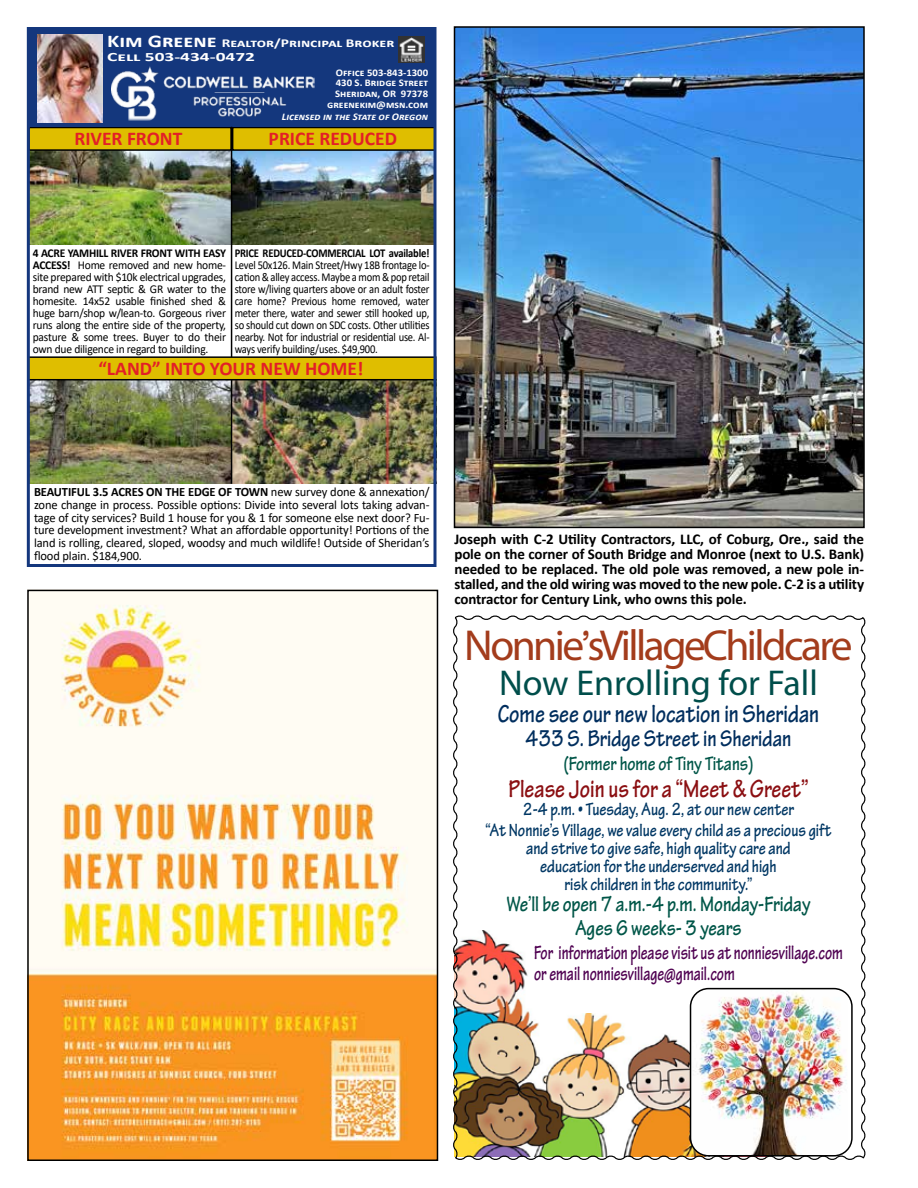
<style>
.page{position:relative;width:918px;height:1188px;background:#fff}
.page>*{position:absolute;margin:0;border:0;box-sizing:border-box;transform-origin:0 0}
.t1{font:43.5px "Myriad Pro";letter-spacing:-.06em;color:#a33c1c}
.t2{font:36px "Myriad Pro";color:#004e4b}
.t3{font:700 26.25px "Tekton Pro";color:#002e5e;scale:.8 1}
.t4{font:700 26.25px "Tekton Pro";color:#8b0f12;scale:.8 1}
.t5{font:700 24.3px "Tekton Pro";color:#002e5e;scale:.8 1}
.t6{font:700 22.5px/24px "Tekton Pro";color:#005648;text-align:center;scale:.8 1}
.t7{font:700 20.7px/21px "Tekton Pro";color:#4f0051;scale:.7 1}
.t8{font:700 20.7px "Tekton Pro";color:#005648;scale:.8 1}
.t9{font:700 19.5px "Calibri";color:#e31f27}
.t10{font:700 18.75px/18px "Tekton Pro";color:#003764;text-align:center;scale:.8 1}
.t11{font:700 15px/15px "Calibri";letter-spacing:-.01em;color:#000;text-align:justify}
.t12{font:12.75px/12.8px "Calibri";letter-spacing:-.01em;color:#000;text-align:justify}
.t13{font:700 12.75px "Calibri";color:#fff;scale:1.53 1}
.t14{font:700 12.15px "Calibri";color:#fff;scale:1.28 1}
.t15{font:12px/12px "Calibri";letter-spacing:-.02em;color:#000;text-align:justify;scale:.88 1}
.t16{font:12px/12px "Calibri";letter-spacing:-.02em;color:#000;text-align:justify;scale:.96 1}
.t17{font:700 12px "Calibri";letter-spacing:-.02em;color:#000;scale:.88 1}
.t18{font:700 10.2px/10.5px "Calibri";color:#fff;text-align:justify;scale:1.06 1}
.t19{font:italic 700 10.2px "Calibri";color:#fff;scale:1.06 1}
.s1{font-size:17.85px}
.s2{font-weight:700}
.s3{font-family:"Tekton Pro";font-weight:700}
</style>
<div class="page">
<img style="left:30px;top:593px;width:405px;height:565px">
<div style="left:27px;top:590px;width:411px;height:571px;border:2px solid #000"></div>
<img style="left:457px;top:29px;width:405px;height:496px">
<div style="left:454px;top:26px;width:411px;height:502px;border:2px solid #000"></div>
<svg style="left:453px;top:615px;width:413px;height:545px"></svg>
<img style="left:691px;top:989px;width:156px;height:167px">
<div style="left:690px;top:988px;width:163px;height:169px;border:2px solid #000;border-radius:18px"></div>
<img style="left:31px;top:151px;width:401px;height:93px">
<img style="left:31px;top:380px;width:401px;height:104px">
<div style="left:29px;top:128px;width:202px;height:22px;background:#dfbe00"></div>
<div style="left:28px;top:127px;width:204px;height:24px;border:2px solid #000"></div>
<div style="left:233px;top:128px;width:202px;height:22px;background:#dfbe00"></div>
<div style="left:232px;top:127px;width:204px;height:24px;border:2px solid #000"></div>
<div style="left:28px;top:27px;width:408px;height:100px;background:#14377d"></div>
<img style="left:38px;top:34px;width:64px;height:89px">
<img style="left:111px;top:66px;width:203px;height:54px">
<img style="left:399px;top:37px;width:25px;height:26px">
<hr style="left:231px;top:127px;width:1px;height:357px;background:#000">
<div style="left:28px;top:357px;width:408px;height:23px;background:#dfbe00"></div>
<div style="left:27px;top:356px;width:409px;height:24px;border:2px solid #000"></div>
<div style="left:27px;top:27px;width:409px;height:540px;border:3px solid #14377d"></div>
<p class="t14" style="left:107px;top:34px;width:226px"><span class="s1">Kim Greene</span> Realtor/Principal Broker</p>
<p class="t13" style="left:107px;top:47px;width:98px">Cell 503-434-0472</p>
<p class="t18" style="left:335px;top:67px;width:89px">Office 503-843-1300<br>430 S. Bridge Street Sheridan, OR 97378</p>
<p class="t18" style="left:327px;top:100px;width:97px">greenekim@msn.com</p>
<p class="t19" style="left:282px;top:110px;width:139px">Licensed in the State of Oregon</p>
<h3 class="t9" style="left:74px;top:125px;width:110px">RIVER FRONT</h3>
<h3 class="t9" style="left:269px;top:125px;width:130px">PRICE REDUCED</h3>
<p class="t16" style="left:33px;top:247px;width:203px"><span class="s2">4 ACRE YAMHILL RIVER FRONT WITH EASY ACCESS!</span> Home removed and new home&shy;site prepared with $10k electrical upgrades, brand new ATT septic &amp; GR water to the homesite. 14x52 usable finished shed &amp; huge barn/shop w/lean-to. Gorgeous river runs along the entire side of the property, pasture &amp; some trees. Buyer to do their own due diligence in regard to building.</p>
<p class="t17" style="left:235px;top:244px;width:223px">PRICE REDUCED-COMMERCIAL LOT available!</p>
<p class="t15" style="left:235px;top:259px;width:223px">Level 50x126. Main Street/Hwy 18B frontage lo&shy;cation &amp; alley access. Maybe a mom &amp; pop retail store w/living quarters above or an adult foster care home? Previous home removed, water meter there, water and sewer still hooked up, so should cut down on SDC costs. Other utilities nearby. Not for industrial or residential use. Al&shy;ways verify building/uses. $49,900.</p>
<h3 class="t9" style="left:99px;top:354px;width:266px">“LAND” INTO YOUR NEW HOME!</h3>
<p class="t12" style="left:34px;top:485px;width:397px"><span class="s2">BEAUTIFUL 3.5 ACRES ON THE EDGE OF TOWN</span> new survey done &amp; annexation/ zone change in process. Possible options: Divide into several lots taking advan&shy;tage of city services? Build 1 house for you &amp; 1 for someone else next door? Fu&shy;ture development investment? What an affordable opportunity! Portions of the land is rolling, cleared, sloped, woodsy and much wildlife! Outside of Sheridan’s flood plain. $184,900.</p>
<p class="t11" style="left:454px;top:531px;width:411px">Joseph with C-2 Utility Contractors, LLC, of Coburg, Ore., said the pole on the corner of South Bridge and Monroe (next to U.S. Bank) needed to be replaced. The old pole was removed, a new pole in&shy;stalled, and the old wiring was moved to the new pole. C-2 is a utility contractor for Century Link, who owns this pole.</p>
<h1 class="t1" style="left:464px;top:619px;width:390px">Nonnie<span class="s3">’</span>s Village Childcare</h1>
<h2 class="t2" style="left:499px;top:661px;width:320px">Now Enrolling for Fall</h2>
<h3 class="t3" style="left:498px;top:698px;width:403px">Come see our new location in Sheridan</h3>
<h3 class="t5" style="left:526px;top:724px;width:334px">433 S. Bridge Street in Sheridan</h3>
<h3 class="t8" style="left:563px;top:751px;width:239px">(Former home of Tiny Titans)</h3>
<h3 class="t4" style="left:509px;top:773px;width:376px">Please Join us for a “Meet &amp; Greet”</h3>
<h3 class="t10" style="left:486px;top:799px;width:434px;line-height:21px">2-4 p.m. • Tuesday, Aug. 2, at our new center<br>“At Nonnie’s Village, we value every child as a precious gift</h3>
<h3 class="t10" style="left:526px;top:839px;width:332px">and strive to give safe, high quality care and education for the underserved and high<br>risk children in the community.”</h3>
<h3 class="t6" style="left:506px;top:892px;width:382px">We’ll be open 7 a.m.-4 p.m. Monday-Friday<br>Ages 6 weeks- 3 years</h3>
<h3 class="t7" style="left:534px;top:942px;width:443px">For information please visit us at nonniesvillage.com or email nonniesvillage@gmail.com</h3>
</div>
